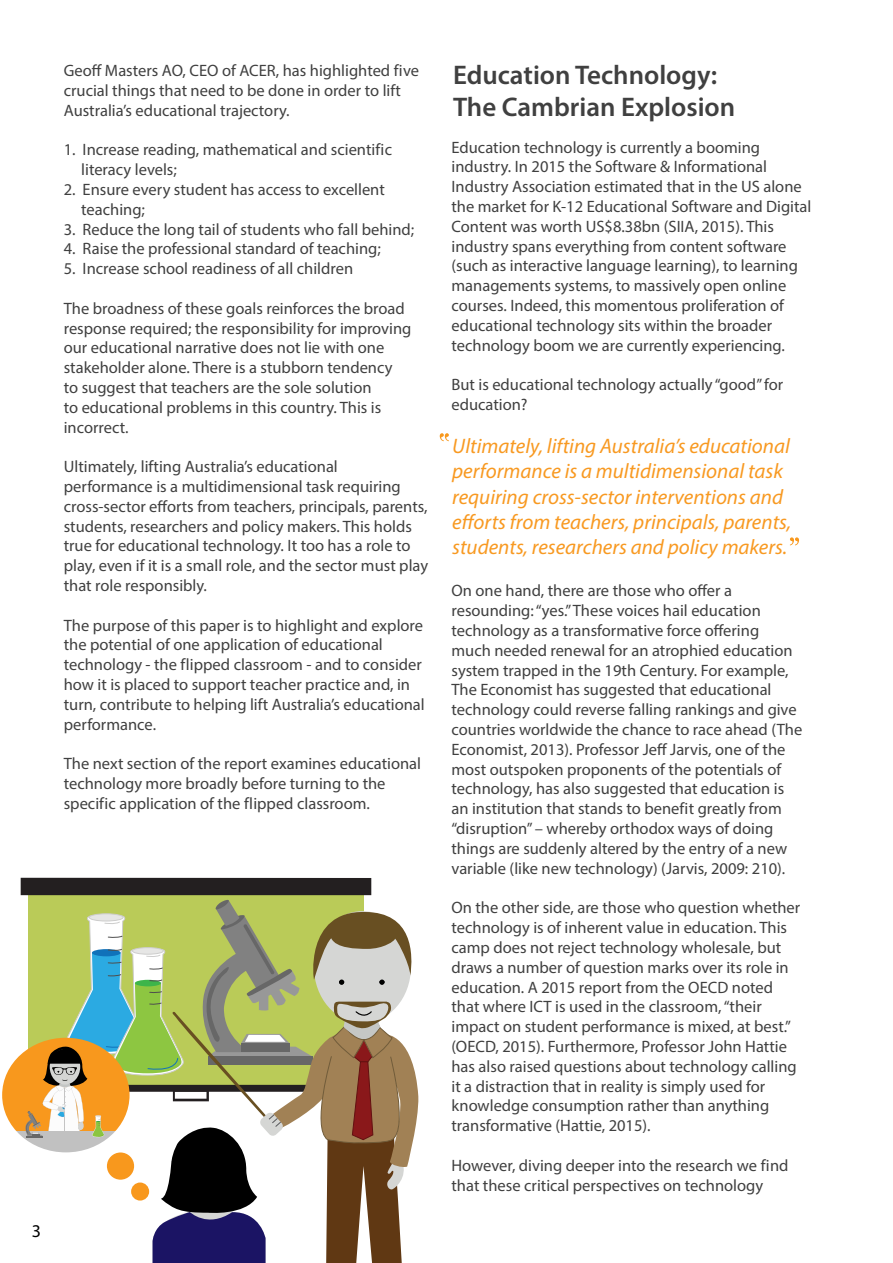
<style>
.page{position:relative;width:893px;height:1263px;background:#fff}
.page>*{position:absolute;margin:0;border:0;box-sizing:border-box;transform-origin:0 0}
.t1{font:600 27px/32.4px "Myriad Pro";color:#404040}
.t2{font:italic 21px/25.2px "Myriad Pro";color:#f89921}
.t3{font:18px "Myriad Pro";color:#000}
.t4{font:16.5px/19.8px "Myriad Pro";color:#404040}
</style>
<div class="page">
<svg style="left:2px;top:878px;width:417px;height:385px"></svg>
<svg style="left:790px;top:537px;width:10px;height:8px"></svg>
<svg style="left:439px;top:433px;width:10px;height:8px"></svg>
<p class="t3" style="left:32px;top:1220px;width:11px">3</p>
<p class="t4" style="left:64px;top:60px;width:357px">Geoff Masters AO, CEO of ACER, has highlighted five crucial things that need to be done in order to lift<br>Australia’s educational trajectory.</p>
<p class="t4" style="left:81px;top:140px;width:312px;text-indent:-17px">1. Increase reading, mathematical and scientific literacy levels;</p>
<p class="t4" style="left:81px;top:179px;width:305px;text-indent:-17px">2. Ensure every student has access to excellent teaching;</p>
<p class="t4" style="left:64px;top:219px;width:352px">3. Reduce the long tail of students who fall behind;</p>
<p class="t4" style="left:64px;top:239px;width:319px">4. Raise the professional standard of teaching;</p>
<p class="t4" style="left:64px;top:258px;width:291px">5. Increase school readiness of all children</p>
<p class="t4" style="left:64px;top:298px;width:349px">The broadness of these goals reinforces the broad response required; the responsibility for improving our educational narrative does not lie with one stakeholder alone. There is a stubborn tendency<br>to suggest that teachers are the sole solution<br>to educational problems in this country. This is incorrect.</p>
<p class="t4" style="left:64px;top:456px;width:366px">Ultimately, lifting Australia’s educational performance is a multidimensional task requiring cross-sector efforts from teachers, principals, parents, students, researchers and policy makers. This holds true for educational technology. It too has a role to play, even if it is a small role, and the sector must play that role responsibly.</p>
<p class="t4" style="left:64px;top:615px;width:362px">The purpose of this paper is to highlight and explore the potential of one application of educational technology - the flipped classroom - and to consider how it is placed to support teacher practice and, in turn, contribute to helping lift Australia’s educational performance.</p>
<p class="t4" style="left:64px;top:753px;width:359px">The next section of the report examines educational technology more broadly before turning to the specific application of the flipped classroom.</p>
<h1 class="t1" style="left:453px;top:58px;width:284px">Education Technology:<br>The Cambrian Explosion</h1>
<p class="t4" style="left:451px;top:137px;width:361px">Education technology is currently a booming industry. In 2015 the Software &amp; Informational Industry Association estimated that in the US alone the market for K-12 Educational Software and Digital Content was worth US$8.38bn (SIIA, 2015). This industry spans everything from content software (such as interactive language learning), to learning managements systems, to massively open online courses. Indeed, this momentous proliferation of educational technology sits within the broader technology boom we are currently experiencing.</p>
<p class="t4" style="left:451px;top:375px;width:333px">But is educational technology actually “good” for education?</p>
<p class="t2" style="left:452px;top:433px;width:341px">Ultimately, lifting Australia’s educational performance is a multidimensional task requiring cross-sector interventions and efforts from teachers, principals, parents, students, researchers and policy makers.</p>
<p class="t4" style="left:451px;top:581px;width:352px">On one hand, there are those who offer a resounding: “yes.” These voices hail education technology as a transformative force offering much needed renewal for an atrophied education system trapped in the 19th Century. For example, The Economist has suggested that educational technology could reverse falling rankings and give countries worldwide the chance to race ahead (The Economist, 2013). Professor Jeff Jarvis, one of the most outspoken proponents of the potentials of technology, has also suggested that education is an institution that stands to benefit greatly from “disruption” – whereby orthodox ways of doing things are suddenly altered by the entry of a new variable (like new technology) (Jarvis, 2009: 210).</p>
<p class="t4" style="left:451px;top:897px;width:350px">On the other side, are those who question whether technology is of inherent value in education. This camp does not reject technology wholesale, but draws a number of question marks over its role in education. A 2015 report from the OECD noted that where ICT is used in the classroom, “their impact on student performance is mixed, at best.” (OECD, 2015). Furthermore, Professor John Hattie has also raised questions about technology calling it a distraction that in reality is simply used for knowledge consumption rather than anything transformative (Hattie, 2015).</p>
<p class="t4" style="left:451px;top:1155px;width:338px">However, diving deeper into the research we find that these critical perspectives on technology</p>
</div>
